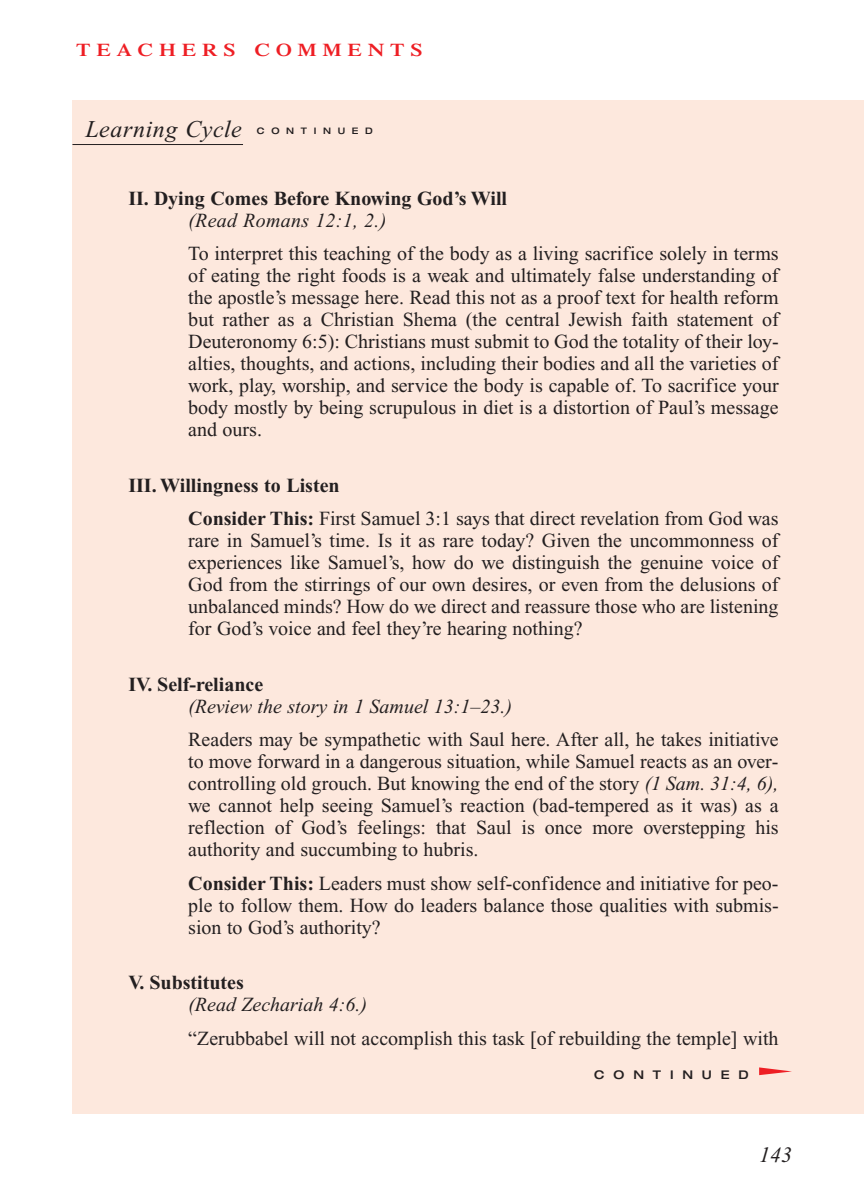
<style>
.page{position:relative;width:864px;height:1188px;background:#fff}
.page>*{position:absolute;margin:0;border:0;box-sizing:border-box;transform-origin:0 0}
.t1{font:italic 24px "Times New Roman";letter-spacing:.025em;color:#231f20}
.t2{font:italic 22px "Times New Roman";color:#231f20}
.t3{font:20px/22px "Times New Roman";color:#231f20;text-align:justify}
.t4{font:italic 20px "Times New Roman";color:#231f20}
.t5{font:700 20px "Times New Roman";color:#231f20}
.t6{font:600 18px "Times";letter-spacing:.265em;color:#ee1e24;scale:1.2 1}
.t7{font:500 expanded 12px "Helvetica Neue";letter-spacing:.74em;color:#231f20}
.t8{font:500 expanded 9px "Helvetica Neue";letter-spacing:.74em;color:#231f20}
.s1{font-weight:700}
.s2{font-style:italic}
</style>
<div class="page">
<div style="left:73px;top:100px;width:791px;height:1013px;background:#fde8dd"></div>
<svg style="left:759px;top:1067px;width:33px;height:8px"></svg>
<hr style="left:72px;top:144px;width:171px;height:1px;background:#231f20">
<p class="t6" style="left:76px;top:44px;width:290px">TEACHERS COMMENTS</p>
<p class="t1" style="left:85px;top:120px;width:158px">Learning Cycle</p>
<p class="t8" style="left:257px;top:128px;width:117px">CONTINUED</p>
<p class="t5" style="left:128px;top:192px;width:380px">II. Dying Comes Before Knowing God’s Will</p>
<p class="t4" style="left:188px;top:213px;width:200px">(Read Romans 12:1, 2.)</p>
<p class="t3" style="left:188px;top:245px;width:592px">To interpret this teaching of the body as a living sacrifice solely in terms of eating the right foods is a weak and ultimately false understanding of the apostle’s message here. Read this not as a proof text for health reform but rather as a Christian Shema (the central Jewish faith statement of Deuteronomy 6:5): Christians must submit to God the totality of their loy&shy;alties, thoughts, and actions, including their bodies and all the varieties of work, play, worship, and service the body is capable of. To sacrifice your body mostly by being scrupulous in diet is a distortion of Paul’s message and ours.</p>
<p class="t3" style="left:188px;top:470px;width:592px;line-height:33.6px;text-indent:-60px"><span class="s1">III. Willingness to Listen<br>Consider This:</span> First Samuel 3:1 says that direct revelation from God was</p>
<p class="t3" style="left:188px;top:532px;width:592px">rare in Samuel’s time. Is it as rare today? Given the uncommonness of experiences like Samuel’s, how do we distinguish the genuine voice of God from the stirrings of our own desires, or even from the delusions of unbalanced minds? How do we direct and reassure those who are listening for God’s voice and feel they’re hearing nothing?</p>
<p class="t5" style="left:128px;top:678px;width:136px">IV. Self-reliance</p>
<p class="t4" style="left:188px;top:699px;width:326px">(Review the story in 1 Samuel 13:1–23.)</p>
<p class="t3" style="left:188px;top:731px;width:592px">Readers may be sympathetic with Saul here. After all, he takes initiative to move forward in a dangerous situation, while Samuel reacts as an over&shy;controlling old grouch. But knowing the end of the story <span class="s2">(1 Sam. 31:4, 6), </span>we cannot help seeing Samuel’s reaction (bad-tempered as it was) as a reflection of God’s feelings: that Saul is once more overstepping his authority and succumbing to hubris.</p>
<p class="t3" style="left:188px;top:874px;width:592px"><span class="s1">Consider This:</span> Leaders must show self-confidence and initiative for peo&shy;ple to follow them. How do leaders balance those qualities with submis&shy;sion to God’s authority?</p>
<p class="t5" style="left:128px;top:976px;width:117px">V. Substitutes</p>
<p class="t4" style="left:188px;top:998px;width:180px">(Read Zechariah 4:6.)</p>
<p class="t3" style="left:188px;top:1029px;width:592px">“Zerubbabel will not accomplish this task [of rebuilding the temple] with</p>
<p class="t7" style="left:594px;top:1070px;width:156px">CONTINUED</p>
<p class="t2" style="left:759px;top:1146px;width:34px">143</p>
</div>
